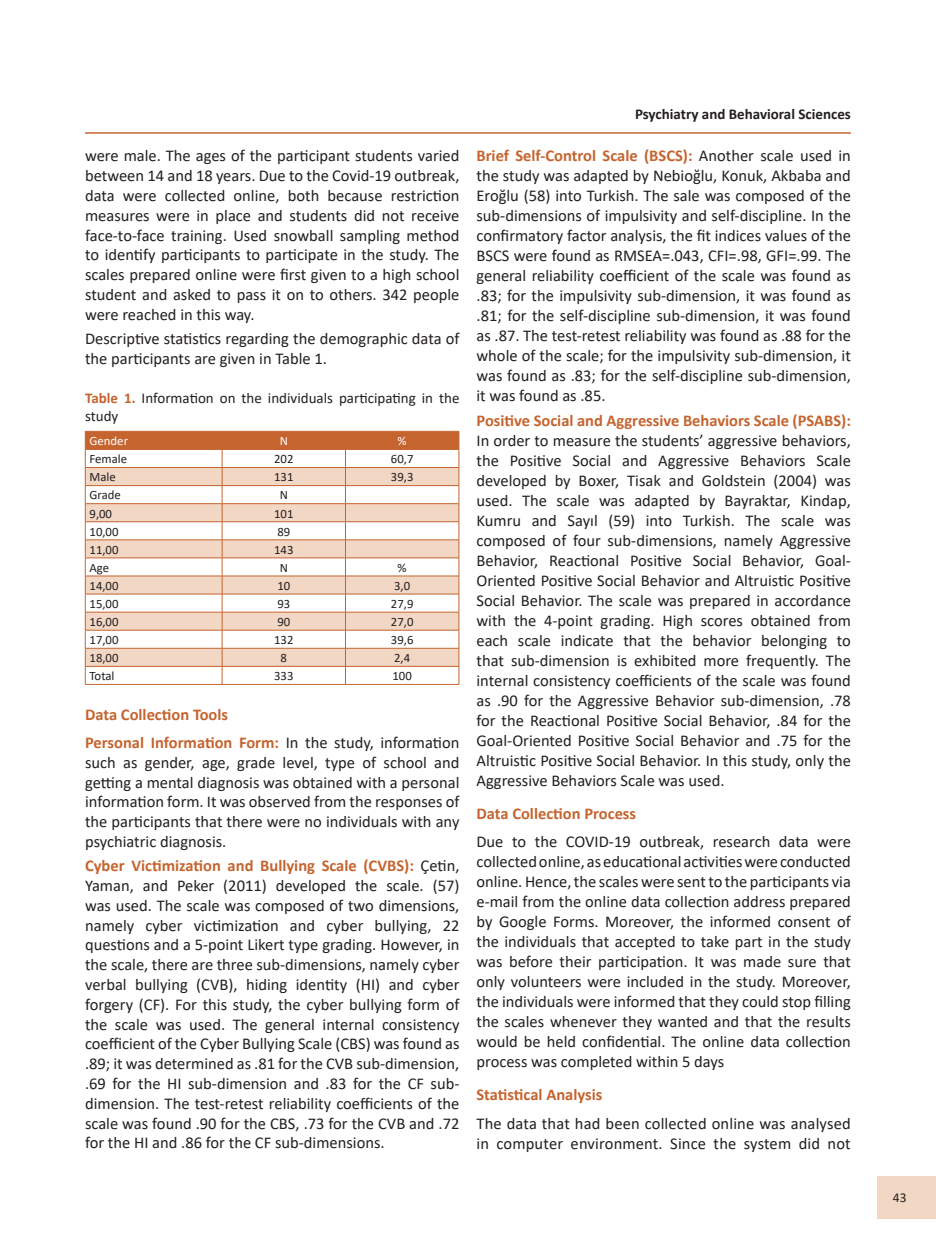
<style>
.page{position:relative;width:936px;height:1255px;background:#fff}
.page>*{position:absolute;margin:0;border:0;box-sizing:border-box;transform-origin:0 0}
.Mnormal{font:16.5px/20px "Calibri";color:#231f20;text-align:justify}
.t1{font:700 16.5px "Calibri";color:#c5642f}
.TableH{font:15px/18px "Calibri";color:#231f20}
.t2{font:700 15px "Calibri";color:#231f20}
.t3{font:13.5px "Calibri";color:#231f20}
.Tabletxt{font:12.75px "Calibri";color:#231f20}
.Tabletxt-2{font:12.75px "Calibri";color:#fff}
.s1{font-weight:700;color:#c5642f}
</style>
<div class="page">
<hr style="left:85px;top:132px;width:765px;height:2px;background:#c5642f">
<div style="left:877px;top:1175px;width:58px;height:43px;background:#f3d7c5"></div>
<svg style="left:85px;top:431px;width:374px;height:253px"></svg>
<hr style="left:85px;top:684px;width:137px;height:1px;background:#c5642f">
<hr style="left:222px;top:684px;width:123px;height:1px;background:#c5642f">
<hr style="left:345px;top:684px;width:114px;height:1px;background:#c5642f">
<p class="Mnormal" style="left:85px;top:145px;width:376px">were male. The ages of the participant students varied between 14 and 18 years. Due to the Covid-19 outbreak, data were collected online, both because restriction measures were in place and students did not receive face-to-face training. Used snowball sampling method to identify participants to participate in the study. The scales prepared online were first given to a high school student and asked to pass it on to others. 342 people were reached in this way.</p>
<p class="Mnormal" style="left:85px;top:328px;width:376px">Descriptive statistics regarding the demographic data of the participants are given in Table 1.</p>
<p class="TableH" style="left:85px;top:388px;width:376px"><span class="s1">Table 1.</span> Information on the individuals participating in the study</p>
<p class="Tabletxt-2" style="left:89px;top:432px;width:40px">Gender</p>
<p class="Tabletxt-2" style="left:280px;top:432px;width:10px">N</p>
<p class="Tabletxt-2" style="left:397px;top:432px;width:11px">%</p>
<p class="Tabletxt" style="left:89px;top:450px;width:39px">Female</p>
<p class="Tabletxt" style="left:274px;top:450px;width:21px">202</p>
<p class="Tabletxt" style="left:391px;top:450px;width:24px">60,7</p>
<p class="Tabletxt" style="left:89px;top:468px;width:28px">Male</p>
<p class="Tabletxt" style="left:274px;top:468px;width:21px">131</p>
<p class="Tabletxt" style="left:391px;top:468px;width:24px">39,3</p>
<p class="Tabletxt" style="left:89px;top:486px;width:33px">Grade</p>
<p class="Tabletxt" style="left:280px;top:486px;width:10px">N</p>
<p class="Tabletxt" style="left:89px;top:504px;width:24px">9,00</p>
<p class="Tabletxt" style="left:274px;top:504px;width:21px">101</p>
<p class="Tabletxt" style="left:89px;top:522px;width:31px">10,00</p>
<p class="Tabletxt" style="left:277px;top:522px;width:14px">89</p>
<p class="Tabletxt" style="left:89px;top:540px;width:31px">11,00</p>
<p class="Tabletxt" style="left:274px;top:540px;width:21px">143</p>
<p class="Tabletxt" style="left:89px;top:558px;width:21px">Age</p>
<p class="Tabletxt" style="left:280px;top:558px;width:10px">N</p>
<p class="Tabletxt" style="left:397px;top:558px;width:11px">%</p>
<p class="Tabletxt" style="left:89px;top:576px;width:31px">14,00</p>
<p class="Tabletxt" style="left:277px;top:576px;width:14px">10</p>
<p class="Tabletxt" style="left:394px;top:576px;width:18px">3,0</p>
<p class="Tabletxt" style="left:89px;top:594px;width:31px">15,00</p>
<p class="Tabletxt" style="left:277px;top:594px;width:14px">93</p>
<p class="Tabletxt" style="left:391px;top:594px;width:24px">27,9</p>
<p class="Tabletxt" style="left:89px;top:613px;width:31px">16,00</p>
<p class="Tabletxt" style="left:277px;top:613px;width:14px">90</p>
<p class="Tabletxt" style="left:391px;top:613px;width:24px">27,0</p>
<p class="Tabletxt" style="left:89px;top:631px;width:31px">17,00</p>
<p class="Tabletxt" style="left:274px;top:631px;width:21px">132</p>
<p class="Tabletxt" style="left:391px;top:631px;width:24px">39,6</p>
<p class="Tabletxt" style="left:89px;top:649px;width:31px">18,00</p>
<p class="Tabletxt" style="left:280px;top:649px;width:8px">8</p>
<p class="Tabletxt" style="left:394px;top:649px;width:18px">2,4</p>
<p class="Tabletxt" style="left:89px;top:667px;width:26px">Total</p>
<p class="Tabletxt" style="left:274px;top:667px;width:21px">333</p>
<p class="Tabletxt" style="left:392px;top:667px;width:21px">100</p>
<h3 class="t1" style="left:85px;top:702px;width:145px">Data Collection Tools</h3>
<p class="Mnormal" style="left:85px;top:732px;width:376px"><span class="s1">Personal Information Form:</span> In the study, information such as gender, age, grade level, type of school and getting a mental diagnosis was obtained with a personal information form. It was observed from the responses of the participants that there were no individuals with any psychiatric diagnosis.</p>
<p class="Mnormal" style="left:85px;top:855px;width:376px"><span class="s1">Cyber Victimization and Bullying Scale (CVBS):</span> Çetin, Yaman, and Peker (2011) developed the scale. (57) was used. The scale was composed of two dimensions, namely cyber victimization and cyber bullying, 22 questions and a 5-point Likert type grading. However, in the scale, there are three sub-dimensions, namely cyber verbal bullying (CVB), hiding identity (HI) and cyber forgery (CF). For this study, the cyber bullying form of the scale was used. The general internal consistency coefficient of the Cyber Bullying Scale (CBS) was found as .89; it was determined as .81 for the CVB sub-dimension, .69 for the HI sub-dimension and .83 for the CF sub&shy;dimension. The test-retest reliability coefficients of the scale was found .90 for the CBS, .73 for the CVB and .72 for the HI and .86 for the CF sub-dimensions.</p>
<p class="t2" style="left:635px;top:103px;width:217px">Psychiatry and Behavioral Sciences</p>
<p class="Mnormal" style="left:476px;top:145px;width:376px"><span class="s1">Brief Self-Control Scale (BSCS):</span> Another scale used in the study was adapted by Nebioğlu, Konuk, Akbaba and Eroğlu (58) into Turkish. The sale was composed of the sub-dimensions of impulsivity and self-discipline. In the confirmatory factor analysis, the fit indices values of the BSCS were found as RMSEA=.043, CFI=.98, GFI=.99. The general reliability coefficient of the scale was found as .83; for the impulsivity sub-dimension, it was found as .81; for the self-discipline sub-dimension, it was found as .87. The test-retest reliability was found as .88 for the whole of the scale; for the impulsivity sub-dimension, it was found as .83; for the self-discipline sub-dimension, it was found as .85.</p>
<p class="Mnormal" style="left:476px;top:410px;width:376px"><span class="s1">Positive Social and Aggressive Behaviors Scale (PSABS):<br></span>In order to measure the students’ aggressive behaviors, the Positive Social and Aggressive Behaviors Scale developed by Boxer, Tisak and Goldstein (2004) was used. The scale was adapted by Bayraktar, Kindap, Kumru and Sayıl (59) into Turkish. The scale was composed of four sub-dimensions, namely Aggressive Behavior, Reactional Positive Social Behavior, Goal-Oriented Positive Social Behavior and Altruistic Positive Social Behavior. The scale was prepared in accordance with the 4-point grading. High scores obtained from each scale indicate that the behavior belonging to that sub-dimension is exhibited more frequently. The internal consistency coefficients of the scale was found as .90 for the Aggressive Behavior sub-dimension, .78 for the Reactional Positive Social Behavior, .84 for the Goal-Oriented Positive Social Behavior and .75 for the Altruistic Positive Social Behavior. In this study, only the Aggressive Behaviors Scale was used.</p>
<h3 class="t1" style="left:476px;top:801px;width:161px">Data Collection Process</h3>
<p class="Mnormal" style="left:476px;top:831px;width:376px">Due to the COVID-19 outbreak, research data were collected online, as educational activities were conducted online. Hence, the scales were sent to the participants via e-mail from the online data collection address prepared by Google Forms. Moreover, the informed consent of the individuals that accepted to take part in the study was before their participation. It was made sure that only volunteers were included in the study. Moreover, the individuals were informed that they could stop filling the scales whenever they wanted and that the results would be held confidential. The online data collection process was completed within 5 days</p>
<h3 class="t1" style="left:476px;top:1082px;width:127px">Statistical Analysis</h3>
<p class="Mnormal" style="left:476px;top:1112px;width:376px">The data that had been collected online was analysed in computer environment. Since the system did not</p>
<p class="t3" style="left:892px;top:1187px;width:15px">43</p>
</div>
